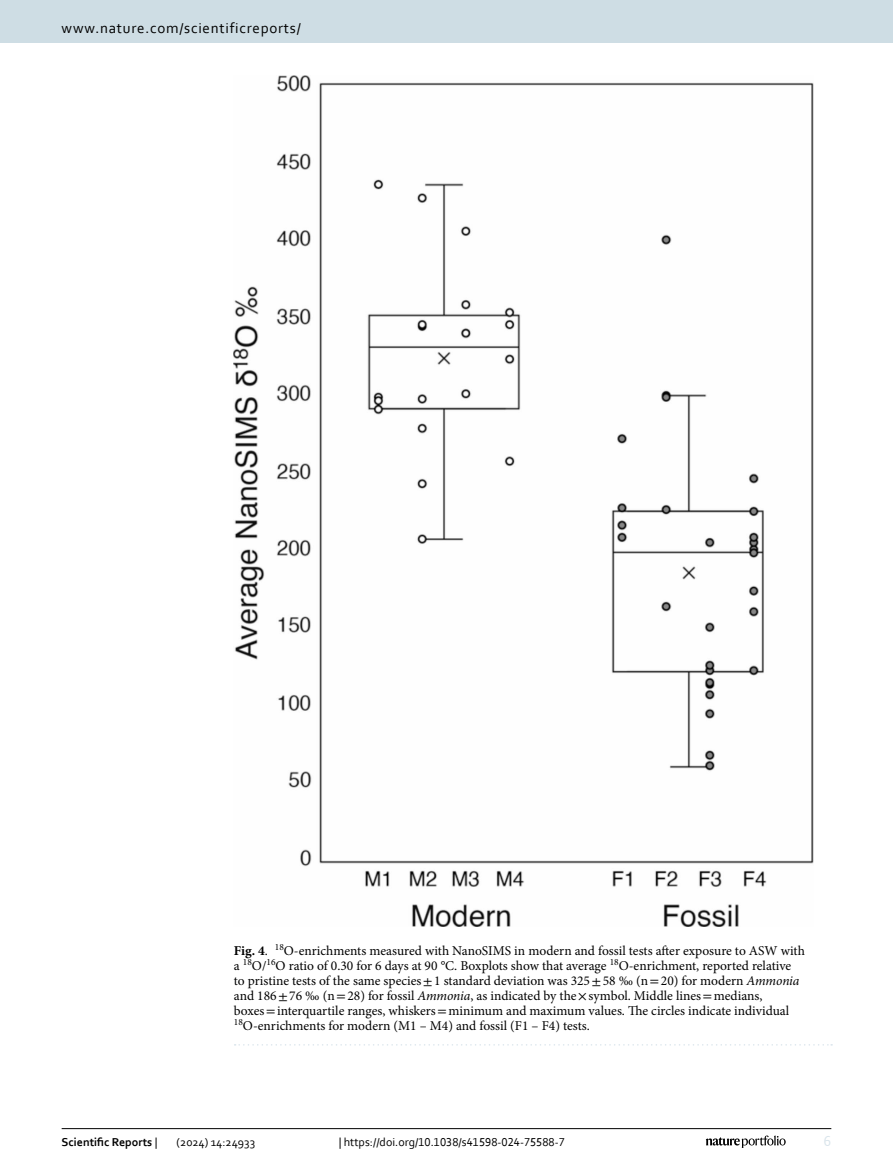
<style>
.page{position:relative;width:893px;height:1174px;background:#fff}
.page>*{position:absolute;margin:0;border:0;box-sizing:border-box;transform-origin:0 0}
.t1{font:15px "Corbel";letter-spacing:.05em;color:#000}
.t2{font:15px "Corbel";color:#d9e4eb}
.Figure_Caption{font:13.5px/15px "Minion Pro";color:#000}
.t3{font:12px "Corbel";color:#000}
.t4{font:700 12px "Corbel";color:#000}
.s1{font-weight:700}
.s2{font-family:"STIX"}
.s3{font-style:italic}
.s4{font-weight:400}
</style>
<div class="page">
<img style="left:234px;top:76px;width:580px;height:850px">
<svg style="left:235px;top:1044px;width:597px;height:1px"></svg>
<hr style="left:62px;top:1128px;width:769px;height:1px;background:#000">
<svg style="left:706px;top:1135px;width:80px;height:12px"></svg>
<div style="left:0;top:0;width:893px;height:43px;background:#cedde4"></div>
<p class="t1" style="left:62px;top:18px;width:241px">www.nature.com/scientificreports/</p>
<p class="Figure_Caption" style="left:234px;top:942px;width:573px"><span class="s1">Fig. 4</span>. <sup>18</sup>O-enrichments measured with NanoSIMS in modern and fossil tests after exposure to ASW with a <sup>18</sup>O/<sup>16</sup>O ratio of 0.30 for 6 days at 90 °C. Boxplots show that average <sup>18</sup>O-enrichment, reported relative to pristine tests of the same species<span class="s2">±</span>1 standard deviation was 325<span class="s2">±</span>58 ‰ (n<span class="s2">=</span>20) for modern <span class="s3">Ammonia </span>and 186<span class="s2">±</span>76 ‰ (n<span class="s2">=</span>28) for fossil <span class="s3">Ammonia</span>, as indicated by the<span class="s2">×</span>symbol. Middle lines<span class="s2">=</span>medians, boxes<span class="s2">=</span>interquartile ranges, whiskers<span class="s2">=</span>minimum and maximum values. The circles indicate individual <sup>18</sup>O-enrichments for modern (M1 – M4) and fossil (F1 – F4) tests.</p>
<p class="t4" style="left:62px;top:1134px;width:97px">Scientific Reports <span class="s4">|</span></p>
<p class="t3" style="left:177px;top:1134px;width:80px">(2024) 14:24933</p>
<p class="t3" style="left:339px;top:1134px;width:228px">| https://doi.org/10.1038/s41598-024-75588-7</p>
<p class="t2" style="left:824px;top:1132px;width:9px">6</p>
</div>
